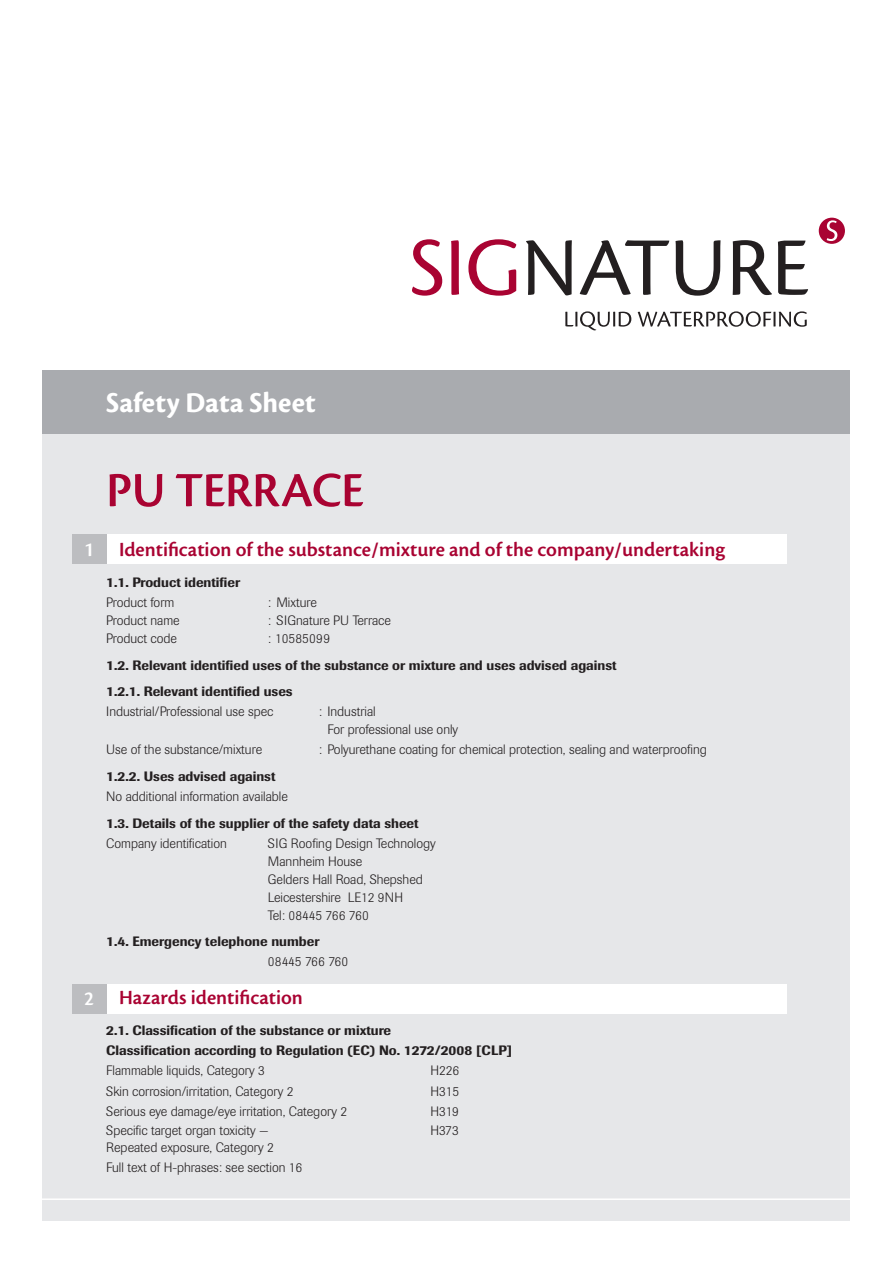
<style>
.page{position:relative;width:893px;height:1263px;background:#fff}
.page>*{position:absolute;margin:0;border:0;box-sizing:border-box;transform-origin:0 0}
.t1{font:51px "Cronos MM 574 34";color:#a90332}
.t2{font:30px "Cronos MM 700 20";letter-spacing:.005em;color:#fff}
.t3{font:21px "Cronos MM 574 14";letter-spacing:.015em;color:#a90332}
.t4{font:21px "Cronos MM 574 14";color:#fff}
.t5{font:300 13.5px/18px "Imago";color:#231f20}
.t6{font:500 13.5px "Imago";color:#231f20}
.t7{font:300 13.5px "Imago";letter-spacing:.02em;color:#231f20}
</style>
<div class="page">
<div style="left:43px;top:370px;width:807px;height:850px;background:#e6e7e9"></div>
<hr style="left:36px;top:1198px;width:821px;height:2px;background:#fff">
<div style="left:43px;top:370px;width:807px;height:64px;background:#a9abaf"></div>
<div style="left:106px;top:534px;width:681px;height:30px;background:#fff"></div>
<div style="left:72px;top:534px;width:34px;height:30px;background:#bcbdc0"></div>
<div style="left:106px;top:984px;width:681px;height:30px;background:#fff"></div>
<div style="left:72px;top:984px;width:34px;height:30px;background:#bcbdc0"></div>
<div style="left:819px;top:218px;width:26px;height:26px;background:#a90332;border-radius:50%"></div>
<svg style="left:827px;top:220px;width:10px;height:21px"></svg>
<svg style="left:412px;top:239px;width:30px;height:57px"></svg>
<svg style="left:451px;top:240px;width:8px;height:55px"></svg>
<svg style="left:468px;top:239px;width:48px;height:57px"></svg>
<svg style="left:526px;top:240px;width:46px;height:55px"></svg>
<svg style="left:580px;top:240px;width:89px;height:55px"></svg>
<svg style="left:675px;top:240px;width:45px;height:56px"></svg>
<svg style="left:733px;top:240px;width:39px;height:55px"></svg>
<svg style="left:778px;top:241px;width:30px;height:54px"></svg>
<svg style="left:565px;top:311px;width:66px;height:19px"></svg>
<svg style="left:638px;top:311px;width:169px;height:16px"></svg>
<p class="t2" style="left:106px;top:387px;width:211px">Safety Data Sheet</p>
<p class="t1" style="left:106px;top:464px;width:259px">PU TERRACE</p>
<p class="t4" style="left:84px;top:538px;width:12px">1</p>
<p class="t4" style="left:84px;top:988px;width:12px">2</p>
<p class="t3" style="left:119px;top:538px;width:607px">Identification of the substance/mixture and of the company/undertaking</p>
<p class="t6" style="left:106px;top:574px;width:135px">1.1. Product identifier</p>
<p class="t5" style="left:106px;top:593px;width:70px">Product form</p>
<p class="t5" style="left:268px;top:593px;width:51px">: Mixture</p>
<p class="t5" style="left:106px;top:611px;width:75px">Product name</p>
<p class="t5" style="left:268px;top:611px;width:125px">: SIGnature PU Terrace</p>
<p class="t5" style="left:106px;top:629px;width:72px">Product code</p>
<p class="t7" style="left:268px;top:630px;width:64px">: 10585099</p>
<p class="t6" style="left:106px;top:657px;width:512px">1.2. Relevant identified uses of the substance or mixture and uses advised against</p>
<p class="t6" style="left:106px;top:683px;width:188px">1.2.1. Relevant identified uses</p>
<p class="t5" style="left:106px;top:703px;width:169px">Industrial/Professional use spec</p>
<p class="t5" style="left:327px;top:703px;width:132px;text-indent:-9px">: Industrial<br>For professional use only</p>
<p class="t5" style="left:106px;top:741px;width:157px">Use of the substance/mixture</p>
<p class="t5" style="left:319px;top:741px;width:389px">: Polyurethane coating for chemical protection, sealing and waterproofing</p>
<p class="t6" style="left:106px;top:768px;width:171px">1.2.2. Uses advised against</p>
<p class="t5" style="left:106px;top:788px;width:183px">No additional information available</p>
<p class="t6" style="left:106px;top:815px;width:314px">1.3. Details of the supplier of the safety data sheet</p>
<p class="t5" style="left:106px;top:834px;width:122px">Company identification</p>
<p class="t5" style="left:268px;top:834px;width:169px">SIG Roofing Design Technology<br>Mannheim House<br>Gelders Hall Road, Shepshed<br>Leicestershire LE12 9NH</p>
<p class="t5" style="left:268px;top:906px;width:103px">Tel: 08445 766 760</p>
<p class="t6" style="left:106px;top:933px;width:215px">1.4. Emergency telephone number</p>
<p class="t5" style="left:268px;top:953px;width:82px">08445 766 760</p>
<p class="t3" style="left:119px;top:987px;width:185px">Hazards identification</p>
<p class="t6" style="left:106px;top:1022px;width:286px">2.1. Classification of the substance or mixture</p>
<p class="t6" style="left:106px;top:1042px;width:407px">Classification according to Regulation (EC) No. 1272/2008 [CLP]</p>
<p class="t5" style="left:106px;top:1062px;width:160px">Flammable liquids, Category 3</p>
<p class="t5" style="left:430px;top:1062px;width:30px">H226</p>
<p class="t5" style="left:106px;top:1082px;width:189px">Skin corrosion/irritation, Category 2</p>
<p class="t5" style="left:430px;top:1082px;width:30px">H315</p>
<p class="t5" style="left:106px;top:1102px;width:242px">Serious eye damage/eye irritation, Category 2</p>
<p class="t5" style="left:430px;top:1102px;width:30px">H319</p>
<p class="t5" style="left:106px;top:1122px;width:164px">Specific target organ toxicity —</p>
<p class="t5" style="left:430px;top:1122px;width:30px">H373</p>
<p class="t5" style="left:106px;top:1139px;width:169px">Repeated exposure, Category 2</p>
<p class="t5" style="left:106px;top:1158px;width:197px">Full text of H-phrases: see section 16</p>
</div>
